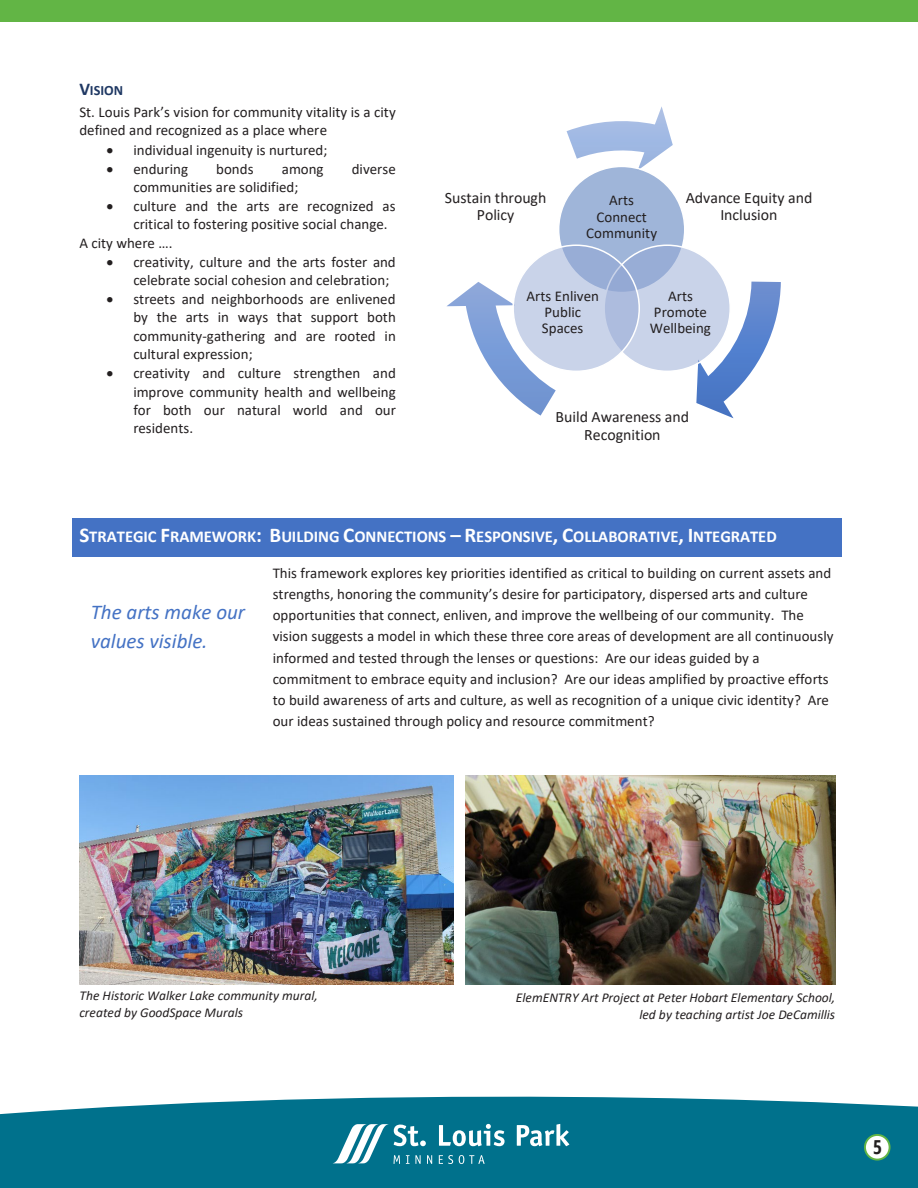
<style>
.page{position:relative;width:918px;height:1188px;background:#fff}
.page>*{position:absolute;margin:0;border:0;box-sizing:border-box;transform-origin:0 0}
.t1{font:italic 21px/29.5px "Calibri";color:#4472c4}
.t2{font:700 condensed 19.2px "Open Sans";color:#231f20}
.t3{font:700 16.5px "Calibri";color:#fff}
.t4{font:15.9px/17.2px "Calibri";color:#231f20;text-align:center}
.t5{font:15px/18.3px "Calibri";color:#231f20}
.t6{font:700 14.25px "Calibri";letter-spacing:-.005em;color:#1f3863}
.t7{font:italic 13.5px/16.5px "Calibri";color:#231f20}
.s1{font-size:18px}
.s2{font-size:21px}
</style>
<div class="page">
<div style="left:0;top:1096px;width:918px;height:92px;background:#00718c"></div>
<svg style="left:439px;top:1124px;width:66px;height:22px"></svg>
<svg style="left:517px;top:1124px;width:52px;height:22px"></svg>
<svg style="left:439px;top:1155px;width:14px;height:9px"></svg>
<svg style="left:459px;top:1155px;width:26px;height:9px"></svg>
<svg style="left:332px;top:1124px;width:100px;height:40px"></svg>
<div style="left:0;top:0;width:918px;height:22px;background:#62b545"></div>
<div style="left:865px;top:1135px;width:25px;height:25px;background:#fff;border-radius:50%"></div>
<div style="left:864px;top:1134px;width:27px;height:27px;border:2px solid #62b545;border-radius:50%"></div>
<div style="left:77px;top:522px;width:761px;height:30px;background:#4472c4"></div>
<svg style="left:73px;top:518px;width:4px;height:4px"></svg>
<hr style="left:77px;top:518px;width:761px;height:4px;background:#4472c4">
<svg style="left:838px;top:518px;width:4px;height:4px"></svg>
<svg style="left:73px;top:552px;width:4px;height:4px"></svg>
<hr style="left:77px;top:552px;width:761px;height:4px;background:#4472c4">
<svg style="left:838px;top:552px;width:4px;height:4px"></svg>
<hr style="left:73px;top:522px;width:4px;height:30px;background:#4472c4">
<hr style="left:838px;top:522px;width:4px;height:30px;background:#4472c4">
<img style="left:566px;top:131px;width:215px;height:288px">
<img style="left:566px;top:367px;width:131px;height:52px">
<svg style="left:446px;top:282px;width:110px;height:134px"></svg>
<svg style="left:567px;top:106px;width:106px;height:46px"></svg>
<img style="left:510px;top:282px;width:224px;height:85px">
<img style="left:512px;top:152px;width:224px;height:196px">
<div style="left:559px;top:166px;width:126px;height:127px;background:#3a66b1;border-radius:50%;opacity:.49"></div>
<img style="left:590px;top:245px;width:63px;height:18px">
<div style="left:575px;top:189px;width:93px;height:56px;background:#9fb5d9"></div>
<div style="left:604px;top:245px;width:126px;height:126px;background:#91a5d3;border-radius:50%;opacity:.49"></div>
<img style="left:630px;top:275px;width:81px;height:66px">
<div style="left:643px;top:278px;width:75px;height:69px;background:#c9d3e9"></div>
<div style="left:513px;top:245px;width:126px;height:126px;background:#91a5d3;border-radius:50%;opacity:.49"></div>
<img style="left:532px;top:275px;width:88px;height:66px">
<div style="left:525px;top:278px;width:76px;height:69px;background:#c9d3e9"></div>
<img style="left:79px;top:776px;width:374px;height:208px">
<img style="left:465px;top:776px;width:370px;height:209px">
<p class="t6" style="left:79px;top:80px;width:45px"><span class="s1">V</span>ISION</p>
<p class="t5" style="left:79px;top:103px;width:318px">St. Louis Park’s vision for community vitality is a city defined and recognized as a place where</p>
<p class="t5" style="left:106px;top:140px;width:223px">• individual ingenuity is nurtured;</p>
<p class="t5" style="left:106px;top:159px;width:83px">• enduring</p>
<p class="t5" style="left:216px;top:159px;width:39px">bonds</p>
<p class="t5" style="left:282px;top:159px;width:43px">among</p>
<p class="t5" style="left:352px;top:159px;width:46px">diverse</p>
<p class="t5" style="left:133px;top:177px;width:167px">communities are solidified;</p>
<p class="t5" style="left:106px;top:197px;width:291px">• culture and the arts are recognized as</p>
<p class="t5" style="left:133px;top:215px;width:256px">critical to fostering positive social change.</p>
<p class="t5" style="left:79px;top:233px;width:95px">A city where ….</p>
<p class="t5" style="left:133px;top:252px;width:264px;text-indent:-27px">• creativity, culture and the arts foster and celebrate social cohesion and celebration;</p>
<p class="t5" style="left:133px;top:290px;width:264px;text-align:justify;text-indent:-27px">• streets and neighborhoods are enlivened by the arts in ways that support both community-gathering and are rooted in cultural expression;</p>
<p class="t5" style="left:133px;top:364px;width:264px;text-align:justify;text-indent:-27px">• creativity and culture strengthen and improve community health and wellbeing for both our natural world and our residents.</p>
<p class="t4" style="left:445px;top:188px;width:103px">Sustain through<br>Policy</p>
<p class="t5" style="left:586px;top:191px;width:72px;line-height:16.5px;text-align:center">Arts<br>Connect<br>Community</p>
<p class="t4" style="left:686px;top:188px;width:128px">Advance Equity and<br>Inclusion</p>
<p class="t5" style="left:526px;top:287px;width:74px;line-height:16.4px;text-align:center">Arts Enliven<br>Public<br>Spaces</p>
<p class="t5" style="left:650px;top:287px;width:63px;line-height:16.4px;text-align:center">Arts<br>Promote<br>Wellbeing</p>
<p class="t4" style="left:556px;top:408px;width:135px">Build Awareness and<br>Recognition</p>
<p class="t3" style="left:79px;top:525px;width:699px"><span class="s2">S</span>TRATEGIC <span class="s2">F</span>RAMEWORK<span class="s2">: B</span>UILDING <span class="s2">C</span>ONNECTIONS <span class="s2">– R</span>ESPONSIVE<span class="s2">, C</span>OLLABORATIVE<span class="s2">, I</span>NTEGRATED</p>
<p class="t5" style="left:273px;top:562px;width:562px;line-height:21px">This framework explores key priorities identified as critical to building on current assets and strengths, honoring the community’s desire for participatory, dispersed arts and culture opportunities that connect, enliven, and improve the wellbeing of our community. The vision suggests a model in which these three core areas of development are all continuously informed and tested through the lenses or questions: Are our ideas guided by a commitment to embrace equity and inclusion? Are our ideas amplified by proactive efforts to build awareness of arts and culture, as well as recognition of a unique civic identity? Are our ideas sustained through policy and resource commitment?</p>
<p class="t1" style="left:91px;top:596px;width:156px">The arts make our values visible.</p>
<p class="t7" style="left:79px;top:987px;width:240px">The Historic Walker Lake community mural, created by GoodSpace Murals</p>
<p class="t7" style="left:516px;top:989px;width:321px;text-align:right">ElemENTRY Art Project at Peter Hobart Elementary School, led by teaching artist Joe DeCamillis</p>
<p class="t2" style="left:873px;top:1133px;width:10px">5</p>
</div>
